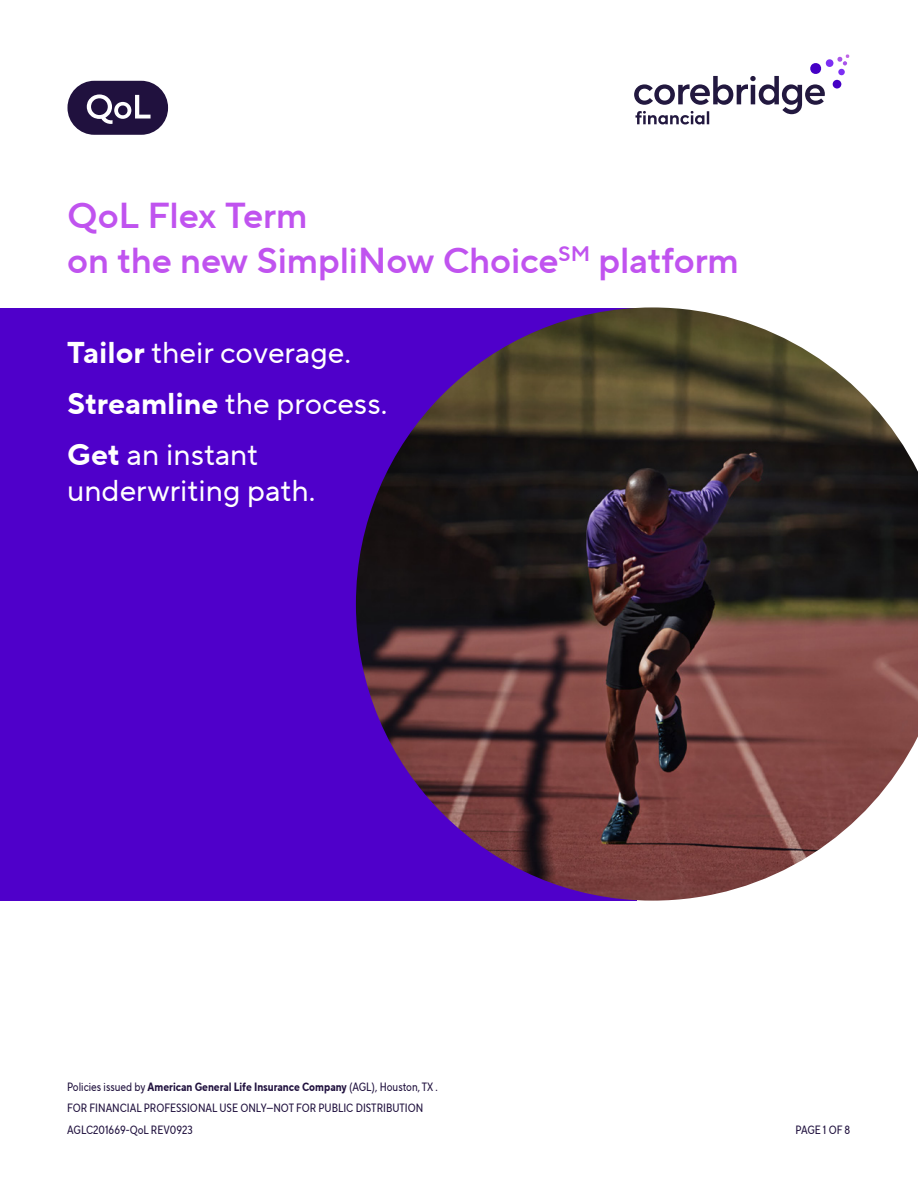
<style>
.page{position:relative;width:918px;height:1188px;background:#fff}
.page>*{position:absolute;margin:0;border:0;box-sizing:border-box;transform-origin:0 0}
.t1{font:36px/45.8px "TT Norms Pro Dm Bd";letter-spacing:-.005em;color:#c053ef}
.t2{font:30px/36px "TT Norms Pro";color:#fff}
.t3{font:12px "TT Norms Pro Cond";color:#20113e}
.t4{font:700 12px "TT Norms Pro Cond";color:#20113e}
.s1{font-weight:700}
.s2{font-weight:400}
</style>
<div class="page">
<svg style="left:634px;top:54px;width:216px;height:71px"></svg>
<div style="left:833px;top:80px;width:9px;height:9px;background:#4500c5;border-radius:50%"></div>
<div style="left:0;top:308px;width:637px;height:592px;background:#4f00ca"></div>
<img style="left:356px;top:307px;width:562px;height:594px">
<div style="left:68px;top:81px;width:100px;height:54px;background:#20113e;border-radius:27px"></div>
<svg style="left:87px;top:94px;width:64px;height:30px"></svg>
<h1 class="t1" style="left:67px;top:192px;width:673px">QoL Flex Term<br>on the new SimpliNow Choice<sup>SM</sup> platform</h1>
<p class="t2" style="left:67px;top:335px;width:285px"><span class="s1">Tailor</span> their coverage.</p>
<p class="t2" style="left:67px;top:386px;width:322px"><span class="s1">Streamline</span> the process.</p>
<p class="t2" style="left:67px;top:437px;width:250px"><span class="s1">Get</span> an instant underwriting path.</p>
<p class="t4" style="left:67px;top:1078px;width:372px"><span class="s2">Policies issued by</span> American General Life Insurance Company <span class="s2">(AGL), Houston, TX .</span></p>
<p class="t3" style="left:67px;top:1099px;width:358px">FOR FINANCIAL PROFESSIONAL USE ONLY—NOT FOR PUBLIC DISTRIBUTION</p>
<p class="t3" style="left:67px;top:1121px;width:127px">AGLC201669-QoL REV0923</p>
<p class="t3" style="left:795px;top:1121px;width:56px">PAGE 1 OF 8</p>
</div>
